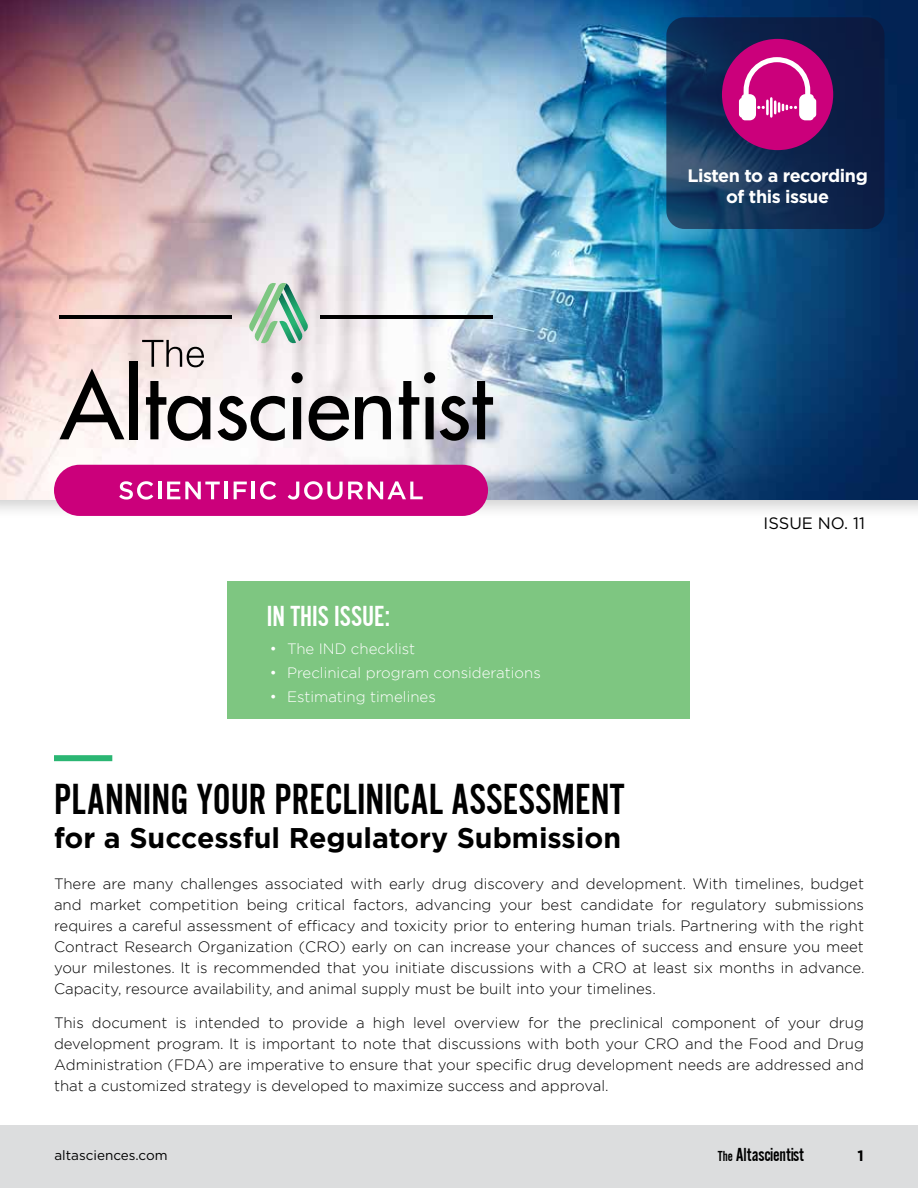
<style>
.page{position:relative;width:918px;height:1188px;background:#fff}
.page>*{position:absolute;margin:0;border:0;box-sizing:border-box;transform-origin:0 0}
.t1{font:45px "Alternate Got No 2 D";color:#000}
.t2{font:30px "Alternate Got No 2 D";color:#fff}
.t3{font:700 28.5px "Gotham";color:#000}
.t4{font:19.5px "Alternate Got No 2 D";letter-spacing:-.005em;color:#000}
.t5{font:700 18px/21.6px "Gotham";letter-spacing:-.025em;color:#fff;text-align:center}
.t6{font:16.5px "Gotham";color:#000}
.t7{font:300 15px/21px "Gotham";color:#000;text-align:justify}
.t8{font:300 15px "Gotham";color:#fff}
.t9{font:700 15px "Gotham";color:#000}
.t10{font:13.5px "Gotham";color:#000}
.s1{font-size:15px}
</style>
<div class="page">
<div style="left:0;top:1125px;width:918px;height:63px;background:#dcddde"></div>
<div style="left:54px;top:755px;width:58px;height:6px;background:#2bb673"></div>
<div style="left:228px;top:581px;width:462px;height:137px;background:#7ec681"></div>
<div style="left:0;top:0;width:918px;height:520px;background:#000;opacity:.2"></div>
<img style="left:0;top:0;width:918px;height:500px">
<svg style="left:218px;top:372px;width:275px;height:69px"></svg>
<svg style="left:142px;top:340px;width:62px;height:27px;background:#bfb2b1"></svg>
<hr style="left:321px;top:316px;width:172px;height:3px;background:#000">
<hr style="left:59px;top:316px;width:172px;height:3px;background:#000">
<svg style="left:248px;top:283px;width:61px;height:61px;background:#a8cab4"></svg>
<svg style="left:146px;top:381px;width:64px;height:60px"></svg>
<div style="left:130px;top:361px;width:8px;height:78px;background:#000"></div>
<svg style="left:60px;top:368px;width:64px;height:71px"></svg>
<div style="left:54px;top:465px;width:434px;height:51px;background:#cb007b;border-radius:26px"></div>
<svg style="left:119px;top:481px;width:34px;height:19px"></svg>
<hr style="left:158px;top:482px;width:3px;height:17px;background:#fff">
<svg style="left:167px;top:482px;width:53px;height:17px"></svg>
<hr style="left:224px;top:482px;width:4px;height:17px;background:#fff">
<svg style="left:234px;top:482px;width:13px;height:17px"></svg>
<hr style="left:252px;top:482px;width:3px;height:17px;background:#fff">
<svg style="left:260px;top:481px;width:16px;height:19px"></svg>
<svg style="left:288px;top:481px;width:135px;height:19px"></svg>
<svg style="left:666px;top:17px;width:219px;height:212px;background:#112b52"></svg>
<div style="left:722px;top:39px;width:111px;height:111px;background:#cb007b;border-radius:50%"></div>
<svg style="left:739px;top:57px;width:77px;height:63px"></svg>
<p class="t5" style="left:687px;top:165px;width:182px">Listen to a recording of this issue</p>
<h2 class="t2" style="left:267px;top:600px;width:125px">IN THIS ISSUE:</h2>
<p class="t8" style="left:270px;top:639px;width:147px">• The IND checklist</p>
<p class="t8" style="left:270px;top:663px;width:273px">• Preclinical program considerations</p>
<p class="t8" style="left:270px;top:687px;width:168px">• Estimating timelines</p>
<h1 class="t1" style="left:54px;top:776px;width:572px">PLANNING YOUR PRECLINICAL ASSESSMENT</h1>
<h3 class="t3" style="left:54px;top:819px;width:569px">for a Successful Regulatory Submission</h3>
<p class="t6" style="left:764px;top:513px;width:103px">ISSUE NO. 11</p>
<p class="t7" style="left:54px;top:872px;width:812px">There are many challenges associated with early drug discovery and development. With timelines, budget and market competition being critical factors, advancing your best candidate for regulatory submissions requires a careful assessment of efficacy and toxicity prior to entering human trials. Partnering with the right Contract Research Organization (CRO) early on can increase your chances of success and ensure you meet your milestones. It is recommended that you initiate discussions with a CRO at least six months in advance.<br>Capacity, resource availability, and animal supply must be built into your timelines.</p>
<p class="t7" style="left:54px;top:1012px;width:812px">This document is intended to provide a high level overview for the preclinical component of your drug development program. It is important to note that discussions with both your CRO and the Food and Drug Administration (FDA) are imperative to ensure that your specific drug development needs are addressed and that a customized strategy is developed to maximize success and approval.</p>
<p class="t10" style="left:54px;top:1146px;width:115px">altasciences.com</p>
<h3 class="t4" style="left:718px;top:1144px;width:88px"><span class="s1">The</span> Altascientist</h3>
<p class="t9" style="left:857px;top:1146px;width:8px">1</p>
</div>
